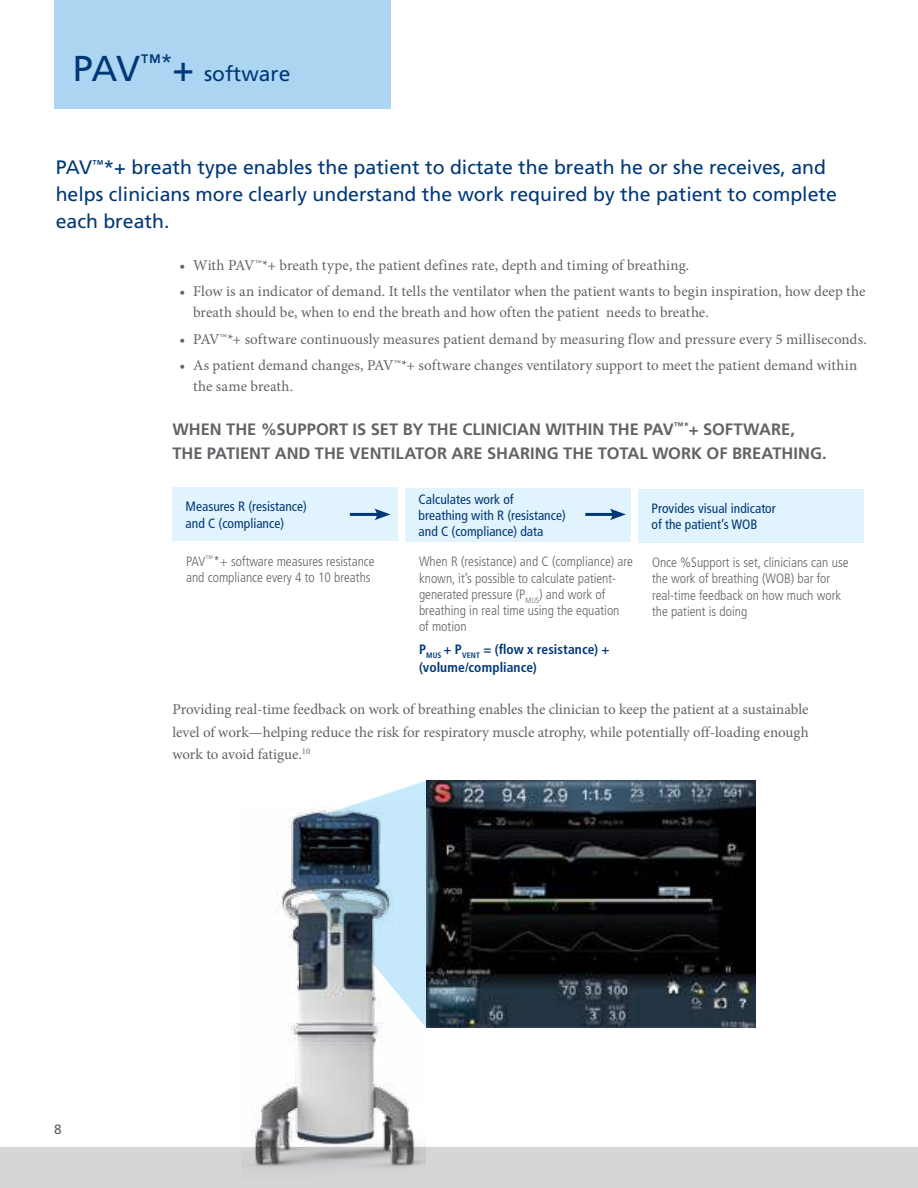
<style>
.page{position:relative;width:918px;height:1188px;background:#fff}
.page>*{position:absolute;margin:0;border:0;box-sizing:border-box;transform-origin:0 0}
.t1{font:21px "Frutiger LT Std";color:#003877}
.t2{font:19.5px/27px "Frutiger LT Std";color:#003877}
.t3{font:700 16.5px/24px "Frutiger LT Std";color:#626366}
.t4{font:15px/21px "Minion Pro";color:#626366}
.t5{font:15px "Minion Pro";letter-spacing:.02em;color:#626366}
.t6{font:300 condensed 13.5px/16.2px "Frutiger LT Std";color:#626366}
.t7{font:condensed 13.5px/16.2px "Frutiger LT Std";color:#003877}
.t8{font:700 condensed 13.5px/18px "Frutiger LT Std";letter-spacing:.005em;color:#003877}
.t9{font:13.5px "Frutiger LT Std";color:#626366}
.s1{font-size:36px}
</style>
<div class="page">
<img style="left:251px;top:815px;width:173px;height:332px">
<svg style="left:299px;top:781px;width:127px;height:247px;background:#96a8b4"></svg>
<div style="left:55px;top:0;width:336px;height:109px;background:#acd5f2"></div>
<div style="left:0;top:1147px;width:918px;height:41px;background:#d5d6d8"></div>
<img style="left:426px;top:781px;width:329px;height:247px">
<div style="left:172px;top:487px;width:225px;height:54px;background:#e1f3fc"></div>
<div style="left:405px;top:488px;width:225px;height:54px;background:#e1f3fc"></div>
<div style="left:638px;top:489px;width:225px;height:54px;background:#e1f3fc"></div>
<hr style="left:350px;top:513px;width:30px;height:3px;background:#003877">
<svg style="left:374px;top:509px;width:16px;height:11px"></svg>
<hr style="left:585px;top:513px;width:30px;height:3px;background:#003877">
<svg style="left:610px;top:509px;width:16px;height:11px"></svg>
<h1 class="t1" style="left:73px;top:65px;width:219px"><span class="s1">PAV</span>™*<span class="s1">+</span> software</h1>
<h2 class="t2" style="left:56px;top:155px;width:783px">PAV<sup>™</sup>*+ breath type enables the patient to dictate the breath he or she receives, and helps clinicians more clearly understand the work required by the patient to complete each breath.</h2>
<p class="t5" style="left:180px;top:259px;width:511px">• With PAV™*+ breath type, the patient defines rate, depth and timing of breathing.</p>
<p class="t4" style="left:193px;top:282px;width:674px;text-indent:-13px">• Flow is an indicator of demand. It tells the ventilator when the patient wants to begin inspiration, how deep the breath should be, when to end the breath and how often the patient needs to breathe.</p>
<p class="t4" style="left:180px;top:330px;width:689px">• PAV™*+ software continuously measures patient demand by measuring flow and pressure every 5 milliseconds.</p>
<p class="t4" style="left:193px;top:356px;width:666px;text-indent:-13px">• As patient demand changes, PAV™*+ software changes ventilatory support to meet the patient demand within the same breath.</p>
<p class="t3" style="left:172px;top:418px;width:656px">WHEN THE %SUPPORT IS SET BY THE CLINICIAN WITHIN THE PAV<sup>™*</sup>+ SOFTWARE,<br>THE PATIENT AND THE VENTILATOR ARE SHARING THE TOTAL WORK OF BREATHING.</p>
<p class="t7" style="left:186px;top:500px;width:123px">Measures R (resistance) and C (compliance)</p>
<p class="t6" style="left:186px;top:554px;width:190px">PAV<sup>™</sup>*+ software measures resistance and compliance every 4 to 10 breaths</p>
<p class="t7" style="left:419px;top:492px;width:149px">Calculates work of breathing with R (resistance) and C (compliance) data</p>
<p class="t6" style="left:419px;top:555px;width:215px">When R (resistance) and C (compliance) are known, it’s possible to calculate patient&shy;generated pressure (P<sub>MUS</sub>) and work of breathing in real time using the equation<br>of motion</p>
<p class="t8" style="left:419px;top:641px;width:192px">P<sub>MUS</sub> + P<sub>VENT</sub> = (flow x resistance) + (volume/compliance)</p>
<p class="t7" style="left:652px;top:501px;width:126px">Provides visual indicator of the patient’s WOB</p>
<p class="t6" style="left:652px;top:555px;width:198px">Once %Support is set, clinicians can use the work of breathing (WOB) bar for real-time feedback on how much work the patient is doing</p>
<p class="t4" style="left:172px;top:699px;width:638px;line-height:22.5px;text-align:justify">Providing real-time feedback on work of breathing enables the clinician to keep the patient at a sustainable level of work—helping reduce the risk for respiratory muscle atrophy, while potentially off-loading enough work to avoid fatigue.<sup>10</sup></p>
<p class="t9" style="left:54px;top:1124px;width:9px">8</p>
</div>
